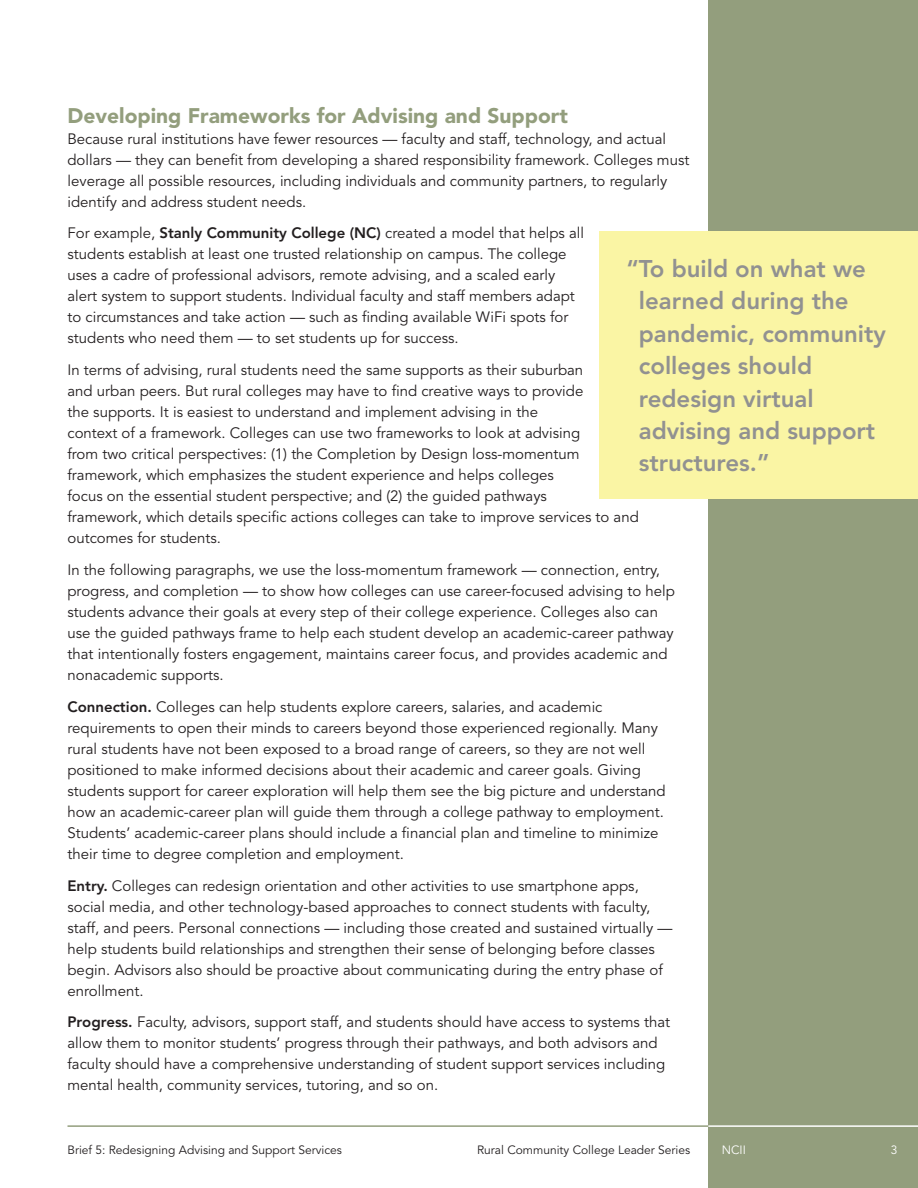
<style>
.page{position:relative;width:918px;height:1188px;background:#fff}
.page>*{position:absolute;margin:0;border:0;box-sizing:border-box;transform-origin:0 0}
.t1{font:800 24px/32.4px "Avenir LT Std";color:#919191}
.Green_subhead{font:900 21px "Avenir LT Std";color:#939e7d}
.body{font:15px/21px "Avenir LT Std";color:#231f20}
.t2{font:12px "Avenir LT Std";color:#231f20}
.t3{font:12px "Avenir LT Std";color:#fff}
.s1{font-weight:800}
</style>
<div class="page">
<div style="left:708px;top:0;width:210px;height:1188px;background:#939e7d"></div>
<hr style="left:68px;top:1125px;width:649px;height:2px;background:#939e7d">
<hr style="left:708px;top:1125px;width:210px;height:2px;background:#fff">
<div style="left:599px;top:231px;width:319px;height:268px;background:#faf5a4"></div>
<p class="Green_subhead" style="left:68px;top:103px;width:502px">Developing Frameworks for Advising and Support</p>
<p class="body" style="left:68px;top:128px;width:623px">Because rural institutions have fewer resources — faculty and staff, technology, and actual dollars — they can benefit from developing a shared responsibility framework. Colleges must leverage all possible resources, including individuals and community partners, to regularly identify and address student needs.</p>
<p class="body" style="left:68px;top:223px;width:518px">For example, <span class="s1">Stanly Community College (NC)</span> created a model that helps all students establish at least one trusted relationship on campus. The college uses a cadre of professional advisors, remote advising, and a scaled early alert system to support students. Individual faculty and staff members adapt to circumstances and take action — such as finding available WiFi spots for students who need them — to set students up for success.</p>
<p class="body" style="left:68px;top:360px;width:573px">In terms of advising, rural students need the same supports as their suburban<br>and urban peers. But rural colleges may have to find creative ways to provide<br>the supports. It is easiest to understand and implement advising in the<br>context of a framework. Colleges can use two frameworks to look at advising<br>from two critical perspectives: (1) the Completion by Design loss-momentum framework, which emphasizes the student experience and helps colleges<br>focus on the essential student perspective; and (2) the guided pathways<br>framework, which details specific actions colleges can take to improve services to and outcomes for students.</p>
<p class="body" style="left:68px;top:560px;width:609px">In the following paragraphs, we use the loss-momentum framework — connection, entry, progress, and completion — to show how colleges can use career-focused advising to help students advance their goals at every step of their college experience. Colleges also can use the guided pathways frame to help each student develop an academic-career pathway that intentionally fosters engagement, maintains career focus, and provides academic and nonacademic supports.</p>
<p class="body" style="left:68px;top:697px;width:600px"><span class="s1">Connection.</span> Colleges can help students explore careers, salaries, and academic requirements to open their minds to careers beyond those experienced regionally. Many rural students have not been exposed to a broad range of careers, so they are not well positioned to make informed decisions about their academic and career goals. Giving students support for career exploration will help them see the big picture and understand how an academic-career plan will guide them through a college pathway to employment.<br>Students’ academic-career plans should include a financial plan and timeline to minimize their time to degree completion and employment.</p>
<p class="body" style="left:68px;top:875px;width:607px"><span class="s1">Entry.</span> Colleges can redesign orientation and other activities to use smartphone apps, social media, and other technology-based approaches to connect students with faculty, staff, and peers. Personal connections — including those created and sustained virtually — help students build relationships and strengthen their sense of belonging before classes begin. Advisors also should be proactive about communicating during the entry phase of enrollment.</p>
<p class="body" style="left:68px;top:1012px;width:604px"><span class="s1">Progress.</span> Faculty, advisors, support staff, and students should have access to systems that allow them to monitor students’ progress through their pathways, and both advisors and faculty should have a comprehensive understanding of student support services including mental health, community services, tutoring, and so on.</p>
<p class="t1" style="left:639px;top:252px;width:249px;text-indent:-12px">“To build on what we learned during the pandemic, community colleges should redesign virtual advising and support structures.”</p>
<p class="t2" style="left:68px;top:1143px;width:276px">Brief 5: Redesigning Advising and Support Services</p>
<p class="t2" style="left:477px;top:1143px;width:215px">Rural Community College Leader Series</p>
<p class="t3" style="left:722px;top:1143px;width:26px">NCII</p>
<p class="t3" style="left:891px;top:1143px;width:8px">3</p>
</div>
